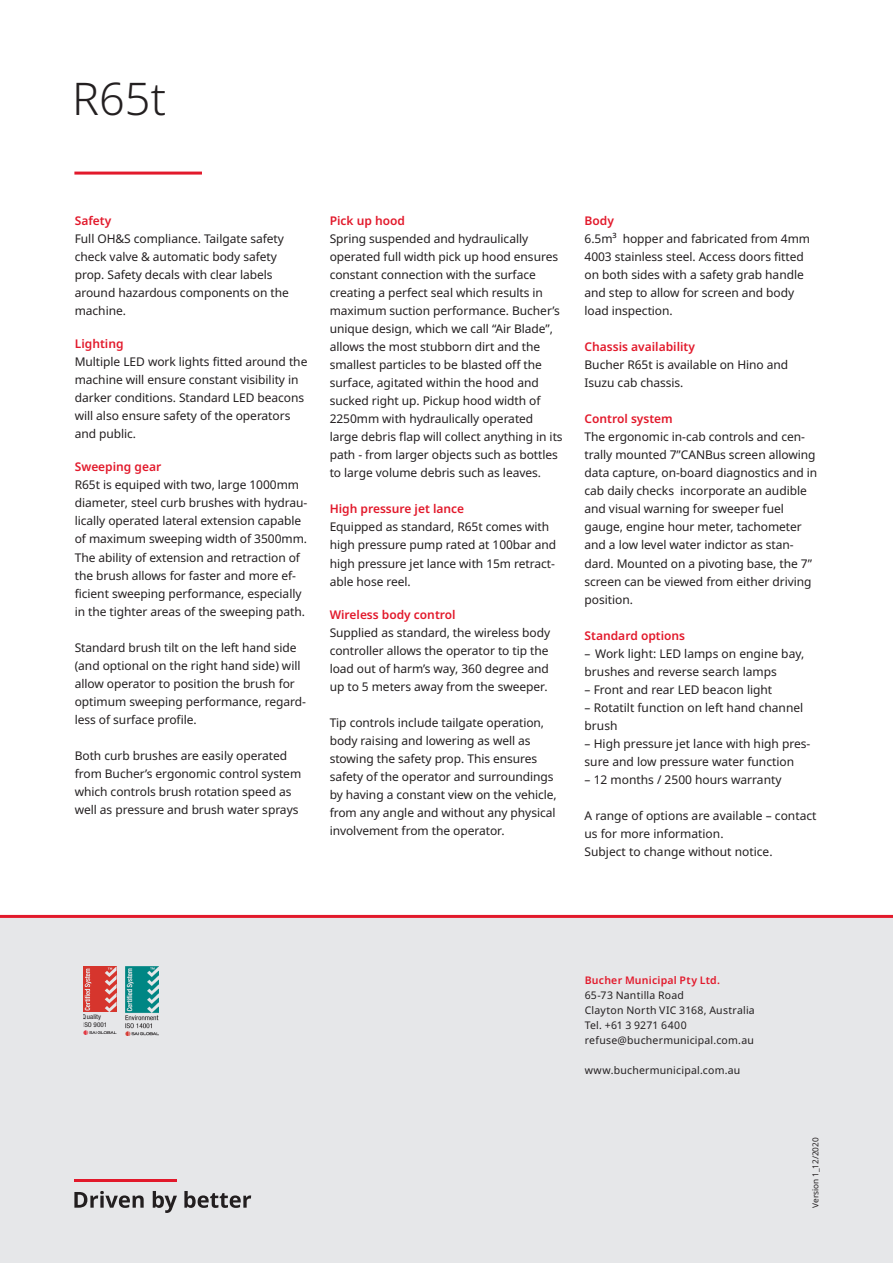
<style>
.page{position:relative;width:893px;height:1263px;background:#fff}
.page>*{position:absolute;margin:0;border:0;box-sizing:border-box;transform-origin:0 0}
.Headline_30_32{font:300 45px "Noto Sans";color:#231f20}
.Copy_8_12{font:12px/18px "Noto Sans";letter-spacing:-.005em;color:#231f20}
.Paragraph_header_8_1{font:12px/18px "Noto Sans";letter-spacing:-.005em;color:#231f20}
.Paragraph_header_8_1-2{font:600 12px "Noto Sans";color:#e2192b}
.Copy_8_12-2{font:600 12px "Noto Sans";color:#e2192b}
.Address_7_10{font:10.5px "Noto Sans";letter-spacing:.02em;color:#231f20}
.Address_header_7_10{font:600 10.5px "Noto Sans";letter-spacing:.02em;color:#e2192b}
.t1{font:8.25px "Noto Sans";letter-spacing:-.005em;color:#231f20}
.t2{font:condensed 6.6px/7.8px "Helvetica Neue";color:#231f20;scale:1.08 1}
</style>
<div class="page">
<div style="left:0;top:916px;width:893px;height:347px;background:#e6e7e9"></div>
<hr style="left:74px;top:172px;width:128px;height:3px;background:#e2192b">
<hr style="left:0;top:915px;width:893px;height:3px;background:#e2192b">
<div style="left:83px;top:966px;width:34px;height:46px;background:#d6352d"></div>
<svg style="left:85px;top:969px;width:6px;height:41px"></svg>
<svg style="left:105px;top:966px;width:12px;height:46px"></svg>
<svg style="left:83px;top:1030px;width:33px;height:5px"></svg>
<img style="left:125px;top:966px;width:33px;height:70px">
<svg style="left:74px;top:1191px;width:70px;height:17px"></svg>
<svg style="left:153px;top:1191px;width:24px;height:22px"></svg>
<svg style="left:184px;top:1191px;width:67px;height:17px"></svg>
<hr style="left:74px;top:1179px;width:103px;height:2px;background:#e2192b">
<p class="Headline_30_32" style="left:72px;top:67px;width:95px">R65t</p>
<p class="Paragraph_header_8_1-2" style="left:75px;top:213px;width:38px">Safety</p>
<p class="Copy_8_12" style="left:75px;top:230px;width:216px">Full OH&amp;S compliance. Tailgate safety check valve &amp; automatic body safety prop. Safety decals with clear labels around hazardous components on the machine.</p>
<p class="Paragraph_header_8_1-2" style="left:75px;top:336px;width:50px">Lighting</p>
<p class="Copy_8_12" style="left:75px;top:353px;width:234px">Multiple LED work lights fitted around the machine will ensure constant visibility in darker conditions. Standard LED beacons will also ensure safety of the operators and public.</p>
<p class="Paragraph_header_8_1-2" style="left:75px;top:459px;width:88px">Sweeping gear</p>
<p class="Copy_8_12" style="left:75px;top:476px;width:234px">R65t is equiped with two, large 1000mm diameter, steel curb brushes with hydrau&shy;lically operated lateral extension capable of maximum sweeping width of 3500mm.<br>The ability of extension and retraction of the brush allows for faster and more ef&shy;ficient sweeping performance, especially in the tighter areas of the sweeping path.</p>
<p class="Copy_8_12" style="left:75px;top:638px;width:233px">Standard brush tilt on the left hand side (and optional on the right hand side) will allow operator to position the brush for optimum sweeping performance, regard&shy;less of surface profile.</p>
<p class="Copy_8_12" style="left:75px;top:746px;width:228px">Both curb brushes are easily operated from Bucher’s ergonomic control system which controls brush rotation speed as well as pressure and brush water sprays</p>
<p class="Copy_8_12-2" style="left:330px;top:213px;width:77px">Pick up hood</p>
<p class="Copy_8_12" style="left:330px;top:230px;width:235px">Spring suspended and hydraulically operated full width pick up hood ensures constant connection with the surface creating a perfect seal which results in maximum suction performance. Bucher’s unique design, which we call “Air Blade”, allows the most stubborn dirt and the smallest particles to be blasted off the surface, agitated within the hood and sucked right up. Pickup hood width of 2250mm with hydraulically operated large debris flap will collect anything in its path - from larger objects such as bottles to large volume debris such as leaves.</p>
<p class="Paragraph_header_8_1-2" style="left:330px;top:501px;width:136px">High pressure jet lance</p>
<p class="Copy_8_12" style="left:330px;top:518px;width:228px">Equipped as standard, R65t comes with high pressure pump rated at 100bar and high pressure jet lance with 15m retract&shy;able hose reel.</p>
<p class="Paragraph_header_8_1-2" style="left:330px;top:606px;width:128px">Wireless body control</p>
<p class="Copy_8_12" style="left:330px;top:623px;width:222px">Supplied as standard, the wireless body controller allows the operator to tip the load out of harm’s way, 360 degree and up to 5 meters away from the sweeper.</p>
<p class="Copy_8_12" style="left:330px;top:713px;width:229px">Tip controls include tailgate operation, body raising and lowering as well as stowing the safety prop. This ensures safety of the operator and surroundings by having a constant view on the vehicle, from any angle and without any physical involvement from the operator.</p>
<p class="Paragraph_header_8_1-2" style="left:585px;top:213px;width:31px">Body</p>
<p class="Copy_8_12" style="left:585px;top:230px;width:227px">6.5m³ hopper and fabricated from 4mm 4003 stainless steel. Access doors fitted on both sides with a safety grab handle and step to allow for screen and body load inspection.</p>
<p class="Paragraph_header_8_1-2" style="left:585px;top:339px;width:112px">Chassis availability</p>
<p class="Paragraph_header_8_1" style="left:585px;top:356px;width:205px">Bucher R65t is available on Hino and<br>Isuzu cab chassis.</p>
<p class="Paragraph_header_8_1-2" style="left:585px;top:411px;width:90px">Control system</p>
<p class="Paragraph_header_8_1" style="left:585px;top:428px;width:234px">The ergonomic in-cab controls and cen&shy;trally mounted 7”CANBus screen allowing data capture, on-board diagnostics and in cab daily checks incorporate an audible and visual warning for sweeper fuel gauge, engine hour meter, tachometer and a low level water indictor as stan&shy;dard. Mounted on a pivoting base, the 7” screen can be viewed from either driving position.</p>
<p class="Paragraph_header_8_1-2" style="left:585px;top:627px;width:102px">Standard options</p>
<p class="Copy_8_12" style="left:585px;top:644px;width:221px">– Work light: LED lamps on engine bay, brushes and reverse search lamps</p>
<p class="Copy_8_12" style="left:585px;top:680px;width:189px">– Front and rear LED beacon light</p>
<p class="Copy_8_12" style="left:585px;top:698px;width:220px">– Rotatilt function on left hand channel brush</p>
<p class="Copy_8_12" style="left:585px;top:734px;width:227px">– High pressure jet lance with high pres&shy;sure and low pressure water function</p>
<p class="Copy_8_12" style="left:585px;top:770px;width:198px">– 12 months / 2500 hours warranty</p>
<p class="Copy_8_12" style="left:585px;top:806px;width:233px">A range of options are available – contact us for more information.</p>
<p class="Copy_8_12" style="left:585px;top:842px;width:190px">Subject to change without notice.</p>
<p class="t2" style="left:83px;top:1013px;width:24px">Quality<br>ISO 9001</p>
<p class="Address_header_7_10" style="left:585px;top:973px;width:137px">Bucher Municipal Pty Ltd.</p>
<p class="Address_7_10" style="left:585px;top:988px;width:101px">65-73 Nantilla Road</p>
<p class="Address_7_10" style="left:585px;top:1003px;width:172px">Clayton North VIC 3168, Australia</p>
<p class="Address_7_10" style="left:585px;top:1018px;width:104px">Tel. +61 3 9271 6400</p>
<p class="Address_7_10" style="left:585px;top:1033px;width:171px">refuse@buchermunicipal.com.au</p>
<p class="Address_7_10" style="left:585px;top:1063px;width:157px">www.buchermunicipal.com.au</p>
<p class="t1" style="left:810px;top:1208px;width:72px;rotate:-90deg">Version 1_12/2020</p>
</div>
